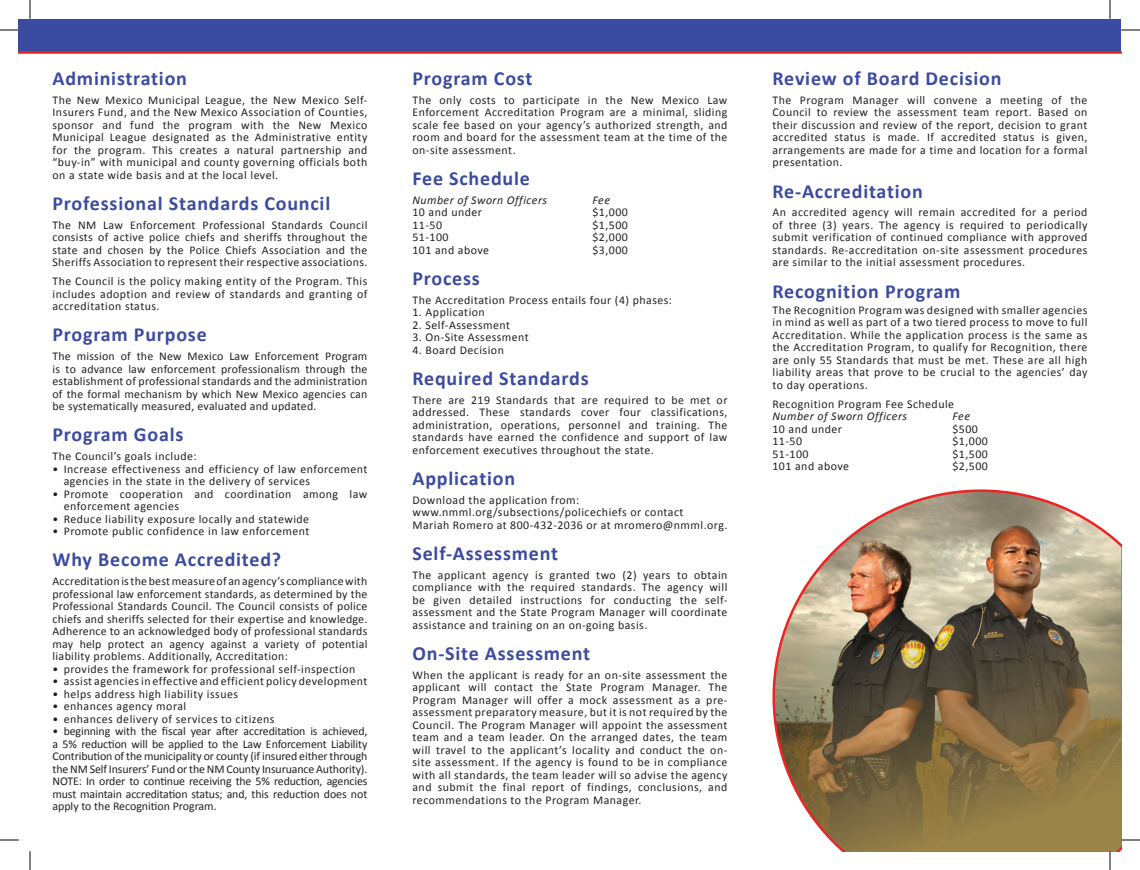
<style>
.page{position:relative;width:1140px;height:870px;background:#fff}
.page>*{position:absolute;margin:0;border:0;box-sizing:border-box;transform-origin:0 0}
.t1{font:700 20px "Calibri";letter-spacing:.04em;color:#3b4ba0}
.t2{font:11.88px/12.5px "Calibri";letter-spacing:.04em;color:#231f20;text-align:justify}
.t3{font:italic 11.88px "Calibri";letter-spacing:.04em;color:#231f20}
</style>
<div class="page">
<img style="left:773px;top:489px;width:348px;height:362px">
<svg style="left:0;top:840px;width:19px;height:1px"></svg>
<svg style="left:1121px;top:840px;width:19px;height:1px"></svg>
<svg style="left:30px;top:851px;width:1px;height:19px"></svg>
<svg style="left:0;top:0;width:1140px;height:54px"></svg>
<svg style="left:1110px;top:851px;width:1px;height:19px"></svg>
<h1 class="t1" style="left:52px;top:66px;width:136px">Administration</h1>
<p class="t2" style="left:52px;top:94px;width:316px">The New Mexico Municipal League, the New Mexico Self-Insurers Fund, and the New Mexico Association of Counties, sponsor and fund the program with the New Mexico Municipal League designated as the Administrative entity for the program. This creates a natural partnership and “buy-in” with municipal and county governing officials both on a state wide basis and at the local level.</p>
<h1 class="t1" style="left:52px;top:191px;width:279px">Professional Standards Council</h1>
<p class="t2" style="left:52px;top:219px;width:316px">The NM Law Enforcement Professional Standards Council consists of active police chiefs and sheriffs throughout the state and chosen by the Police Chiefs Association and the Sheriffs Association to represent their respective associations.</p>
<p class="t2" style="left:52px;top:275px;width:316px">The Council is the policy making entity of the Program. This includes adoption and review of standards and granting of accreditation status.</p>
<h1 class="t1" style="left:52px;top:322px;width:156px">Program Purpose</h1>
<p class="t2" style="left:52px;top:350px;width:316px">The mission of the New Mexico Law Enforcement Program is to advance law enforcement professionalism through the establishment of professional standards and the administration of the formal mechanism by which New Mexico agencies can be systematically measured, evaluated and updated.</p>
<h1 class="t1" style="left:52px;top:422px;width:132px">Program Goals</h1>
<p class="t2" style="left:52px;top:450px;width:146px">The Council’s goals include:</p>
<p class="t2" style="left:64px;top:462px;width:305px;text-indent:-11px">• Increase effectiveness and efficiency of law enforcement agencies in the state in the delivery of services</p>
<p class="t2" style="left:64px;top:487px;width:305px;text-indent:-11px">• Promote cooperation and coordination among law enforcement agencies</p>
<p class="t2" style="left:52px;top:512px;width:258px">• Reduce liability exposure locally and statewide</p>
<p class="t2" style="left:52px;top:525px;width:259px">• Promote public confidence in law enforcement</p>
<h1 class="t1" style="left:52px;top:547px;width:230px">Why Become Accredited?</h1>
<p class="t2" style="left:52px;top:575px;width:316px">Accreditation is the best measure of an agency’s compliance with professional law enforcement standards, as determined by the Professional Standards Council. The Council consists of police chiefs and sheriffs selected for their expertise and knowledge.<br>Adherence to an acknowledged body of professional standards may help protect an agency against a variety of potential liability problems. Additionally, Accreditation:</p>
<p class="t2" style="left:52px;top:662px;width:304px">• provides the framework for professional self-inspection</p>
<p class="t2" style="left:52px;top:675px;width:316px">• assist agencies in effective and efficient policy development</p>
<p class="t2" style="left:52px;top:687px;width:187px">• helps address high liability issues</p>
<p class="t2" style="left:52px;top:700px;width:135px">• enhances agency moral</p>
<p class="t2" style="left:52px;top:712px;width:224px">• enhances delivery of services to citizens</p>
<p class="t2" style="left:52px;top:725px;width:316px">• beginning with the fiscal year after accreditation is achieved, a 5% reduction will be applied to the Law Enforcement Liability Contribution of the municipality or county (if insured either through the NM Self Insurers’ Fund or the NM County Insuruance Authority).<br>NOTE: In order to continue receiving the 5% reduction, agencies must maintain accreditation status; and, this reduction does not apply to the Recognition Program.</p>
<h1 class="t1" style="left:412px;top:66px;width:121px">Program Cost</h1>
<p class="t2" style="left:412px;top:94px;width:316px">The only costs to participate in the New Mexico Law Enforcement Accreditation Program are a minimal, sliding scale fee based on your agency’s authorized strength, and room and board for the assessment team at the time of the on-site assessment.</p>
<h1 class="t1" style="left:412px;top:166px;width:119px">Fee Schedule</h1>
<p class="t3" style="left:412px;top:192px;width:136px">Number of Sworn Officers</p>
<p class="t3" style="left:592px;top:192px;width:19px">Fee</p>
<p class="t2" style="left:412px;top:206px;width:71px">10 and under</p>
<p class="t2" style="left:592px;top:206px;width:37px">$1,000</p>
<p class="t2" style="left:412px;top:219px;width:31px">11-50</p>
<p class="t2" style="left:592px;top:219px;width:37px">$1,500</p>
<p class="t2" style="left:412px;top:231px;width:38px">51-100</p>
<p class="t2" style="left:592px;top:231px;width:37px">$2,000</p>
<p class="t2" style="left:412px;top:244px;width:78px">101 and above</p>
<p class="t2" style="left:592px;top:244px;width:37px">$3,000</p>
<h1 class="t1" style="left:412px;top:266px;width:69px">Process</h1>
<p class="t2" style="left:412px;top:294px;width:261px">The Accreditation Process entails four (4) phases:</p>
<p class="t2" style="left:412px;top:306px;width:74px">1. Application</p>
<p class="t2" style="left:412px;top:319px;width:99px">2. Self-Assessment</p>
<p class="t2" style="left:412px;top:331px;width:118px">3. On-Site Assessment</p>
<p class="t2" style="left:412px;top:344px;width:93px">4. Board Decision</p>
<h1 class="t1" style="left:412px;top:366px;width:178px">Required Standards</h1>
<p class="t2" style="left:412px;top:394px;width:316px">There are 219 Standards that are required to be met or addressed. These standards cover four classifications, administration, operations, personnel and training. The standards have earned the confidence and support of law enforcement executives throughout the state.</p>
<h1 class="t1" style="left:412px;top:466px;width:104px">Application</h1>
<p class="t2" style="left:412px;top:494px;width:316px;text-align:left">Download the application from: www.nmml.org/subsections/policechiefs or contact<br>Mariah Romero at 800-432-2036 or at mromero@nmml.org.</p>
<h1 class="t1" style="left:412px;top:541px;width:147px">Self-Assessment</h1>
<p class="t2" style="left:412px;top:569px;width:316px">The applicant agency is granted two (2) years to obtain compliance with the required standards. The agency will be given detailed instructions for conducting the self&shy;assessment and the State Program Manager will coordinate assistance and training on an on-going basis.</p>
<h1 class="t1" style="left:412px;top:641px;width:179px">On-Site Assessment</h1>
<p class="t2" style="left:412px;top:669px;width:317px">When the applicant is ready for an on-site assessment the applicant will contact the State Program Manager. The Program Manager will offer a mock assessment as a pre&shy;assessment preparatory measure, but it is not required by the Council. The Program Manager will appoint the assessment team and a team leader. On the arranged dates, the team will travel to the applicant’s locality and conduct the on&shy;site assessment. If the agency is found to be in compliance with all standards, the team leader will so advise the agency and submit the final report of findings, conclusions, and recommendations to the Program Manager.</p>
<h1 class="t1" style="left:772px;top:66px;width:231px">Review of Board Decision</h1>
<p class="t2" style="left:772px;top:94px;width:316px">The Program Manager will convene a meeting of the Council to review the assessment team report. Based on their discussion and review of the report, decision to grant accredited status is made. If accredited status is given, arrangements are made for a time and location for a formal presentation.</p>
<h1 class="t1" style="left:772px;top:178px;width:152px">Re-Accreditation</h1>
<p class="t2" style="left:772px;top:206px;width:316px">An accredited agency will remain accredited for a period of three (3) years. The agency is required to periodically submit verification of continued compliance with approved standards. Re-accreditation on-site assessment procedures are similar to the initial assessment procedures.</p>
<h1 class="t1" style="left:772px;top:278px;width:190px">Recognition Program</h1>
<p class="t2" style="left:772px;top:304px;width:316px">The Recognition Program was designed with smaller agencies in mind as well as part of a two tiered process to move to full Accreditation. While the application process is the same as the Accreditation Program, to qualify for Recognition, there are only 55 Standards that must be met. These are all high liability areas that prove to be crucial to the agencies’ day to day operations.</p>
<p class="t2" style="left:772px;top:397px;width:183px">Recognition Program Fee Schedule</p>
<p class="t3" style="left:772px;top:408px;width:136px">Number of Sworn Officers</p>
<p class="t3" style="left:952px;top:408px;width:19px">Fee</p>
<p class="t2" style="left:772px;top:422px;width:71px">10 and under</p>
<p class="t2" style="left:952px;top:422px;width:27px">$500</p>
<p class="t2" style="left:772px;top:435px;width:31px">11-50</p>
<p class="t2" style="left:952px;top:435px;width:37px">$1,000</p>
<p class="t2" style="left:772px;top:447px;width:38px">51-100</p>
<p class="t2" style="left:952px;top:447px;width:37px">$1,500</p>
<p class="t2" style="left:772px;top:460px;width:78px">101 and above</p>
<p class="t2" style="left:952px;top:460px;width:37px">$2,500</p>
</div>
